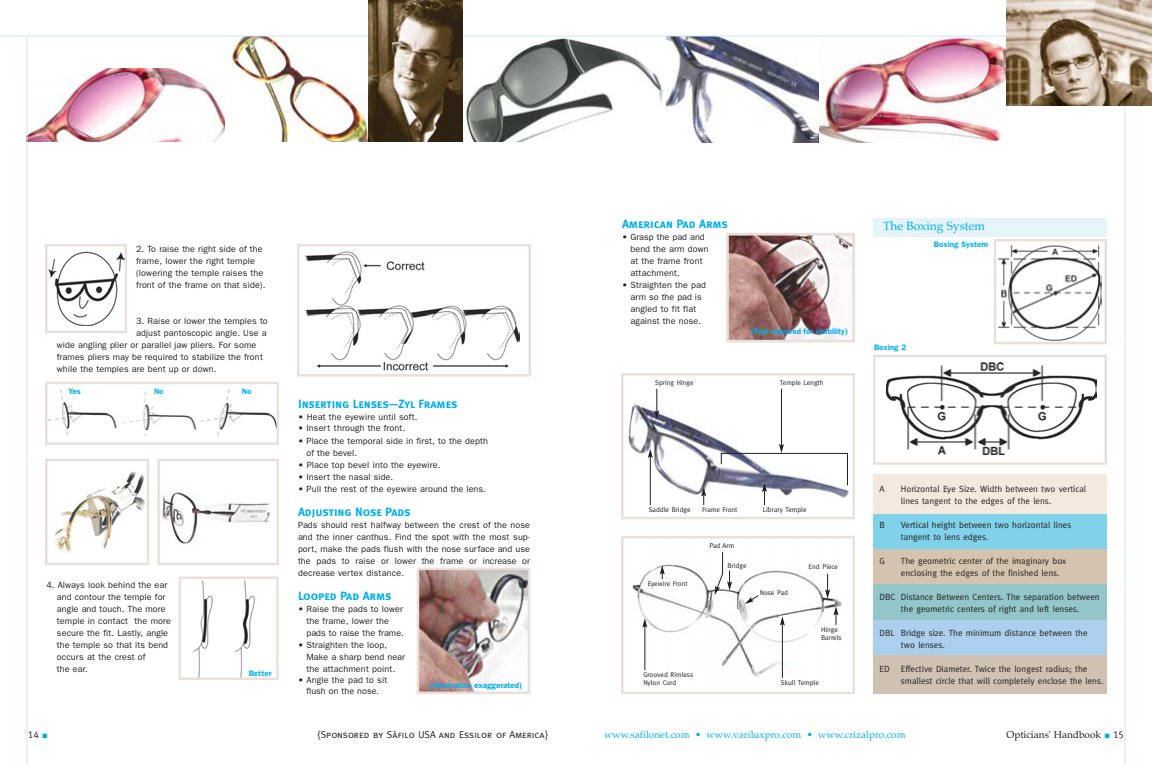
<style>
.page{position:relative;width:1152px;height:765px;background:#fff}
.page>*{position:absolute;margin:0;border:0;box-sizing:border-box;transform-origin:0 0}
.t1{font:12px "Meta Bold Caps";letter-spacing:-.005em;color:#00aeef}
.t2{font:12px "Palatino";color:#00aeef}
.t3{font:10px "Palatino";color:#00aeef}
.t4{font:10px "Meta Caps";color:#231f20}
.t5{font:10px "Palatino";color:#231f20}
.t6{font:9px/12px "Franklin Gothic";letter-spacing:.01em;color:#231f20}
.t7{font:9px/12px "Meta";color:#231f20}
.t8{font:600 8px "Franklin Gothic";color:#00aeef}
.t9{font:7px/8.4px "Meta";color:#231f20}
.s1{font-family:"Meta Bold Expert";font-size:6px;color:#00aeef}
.s2{font-family:"Meta Caps"}
</style>
<div class="page">
<img style="left:28px;top:69px;width:197px;height:73px">
<img style="left:231px;top:37px;width:137px;height:105px">
<img style="left:466px;top:38px;width:198px;height:104px">
<svg style="left:666px;top:37px;width:153px;height:105px"></svg>
<img style="left:819px;top:37px;width:188px;height:105px">
<img style="left:48px;top:251px;width:76px;height:74px">
<div style="left:45px;top:244px;width:82px;height:89px;border:2px solid #e9e1d9"></div>
<img style="left:305px;top:251px;width:215px;height:120px">
<div style="left:297px;top:244px;width:234px;height:133px;border:2px solid #e9e1d9"></div>
<img style="left:48px;top:390px;width:228px;height:47px">
<div style="left:45px;top:382px;width:234px;height:63px;border:2px solid #e9e1d9"></div>
<img style="left:420px;top:571px;width:107px;height:120px">
<div style="left:417px;top:568px;width:113px;height:126px;border:2px solid #e9e1d9"></div>
<img style="left:730px;top:237px;width:121px;height:102px">
<div style="left:726px;top:233px;width:129px;height:110px;border:3px solid #e9e1d9"></div>
<div style="left:873px;top:474px;width:234px;height:40px;background:#f4e9de"></div>
<div style="left:873px;top:514px;width:234px;height:36px;background:#80d2eb"></div>
<div style="left:873px;top:550px;width:234px;height:34px;background:#d4c4af"></div>
<div style="left:873px;top:584px;width:234px;height:39px;background:#92c6c9"></div>
<div style="left:873px;top:620px;width:234px;height:35px;background:#accfed"></div>
<div style="left:873px;top:655px;width:234px;height:39px;background:#cfc2b3"></div>
<div style="left:873px;top:218px;width:234px;height:18px;background:#e4f4f9"></div>
<img style="left:998px;top:246px;width:103px;height:94px">
<div style="left:994px;top:239px;width:113px;height:105px;border:2px solid #e9e1d9"></div>
<img style="left:626px;top:388px;width:223px;height:118px">
<div style="left:621px;top:373px;width:234px;height:146px;border:2px solid #e9e1d9"></div>
<img style="left:632px;top:564px;width:211px;height:114px">
<div style="left:621px;top:536px;width:234px;height:158px;border:2px solid #e9e1d9"></div>
<img style="left:887px;top:362px;width:210px;height:93px">
<div style="left:873px;top:355px;width:234px;height:110px;border:2px solid #e9e1d9"></div>
<img style="left:192px;top:580px;width:63px;height:97px">
<div style="left:179px;top:576px;width:100px;height:104px;border:2px solid #e9e1d9"></div>
<div style="left:68px;top:388px;width:31px;height:11px;background:#fff"></div>
<div style="left:153px;top:388px;width:31px;height:14px;background:#fff"></div>
<div style="left:241px;top:388px;width:31px;height:13px;background:#fff"></div>
<img style="left:53px;top:471px;width:93px;height:82px">
<div style="left:45px;top:459px;width:104px;height:106px;border:2px solid #e9e1d9"></div>
<img style="left:161px;top:486px;width:110px;height:59px">
<div style="left:157px;top:459px;width:122px;height:106px;border:2px solid #e9e1d9"></div>
<svg style="left:654px;top:389px;width:5px;height:31px"></svg>
<svg style="left:762px;top:483px;width:5px;height:22px"></svg>
<svg style="left:701px;top:487px;width:5px;height:18px"></svg>
<hr style="left:650px;top:456px;width:1px;height:49px;background:#231f20">
<svg style="left:648px;top:449px;width:5px;height:9px"></svg>
<hr style="left:644px;top:626px;width:1px;height:44px;background:#231f20">
<svg style="left:642px;top:618px;width:5px;height:10px"></svg>
<hr style="left:782px;top:624px;width:1px;height:54px;background:#231f20">
<svg style="left:780px;top:616px;width:5px;height:10px"></svg>
<svg style="left:745px;top:594px;width:15px;height:10px"></svg>
<svg style="left:825px;top:574px;width:5px;height:25px"></svg>
<svg style="left:833px;top:606px;width:5px;height:19px"></svg>
<hr style="left:847px;top:453px;width:1px;height:32px;background:#231f20">
<hr style="left:721px;top:453px;width:127px;height:1px;background:#231f20">
<svg style="left:660px;top:565px;width:5px;height:14px"></svg>
<svg style="left:715px;top:552px;width:17px;height:43px"></svg>
<hr style="left:781px;top:389px;width:1px;height:57px;background:#231f20">
<svg style="left:779px;top:444px;width:5px;height:9px"></svg>
<hr style="left:27px;top:36px;width:1px;height:729px;background:#c6eafb">
<hr style="left:1125px;top:36px;width:1px;height:729px;background:#c6eafb">
<hr style="left:0;top:36px;width:576px;height:1px;background:#c6eafb">
<img style="left:368px;top:0;width:95px;height:142px">
<hr style="left:576px;top:36px;width:576px;height:1px;background:#c6eafb">
<img style="left:1007px;top:0;width:145px;height:105px">
<p class="t6" style="left:136px;top:244px;width:131px">2. To raise the right side of the frame, lower the right temple (lowering the temple raises the front of the frame on that side).</p>
<p class="t6" style="left:136px;top:316px;width:133px">3. Raise or lower the temples to</p>
<p class="t6" style="left:136px;top:328px;width:132px">adjust pantoscopic angle. Use a</p>
<p class="t6" style="left:57px;top:340px;width:201px">wide angling plier or parallel jaw pliers. For some</p>
<p class="t6" style="left:57px;top:352px;width:208px">frames pliers may be required to stabilize the front</p>
<p class="t6" style="left:57px;top:364px;width:161px">while the temples are bent up or down.</p>
<p class="t8" style="left:69px;top:389px;width:14px">Yes</p>
<p class="t8" style="left:154px;top:389px;width:11px">No</p>
<p class="t8" style="left:242px;top:389px;width:11px">No</p>
<p class="t6" style="left:57px;top:580px;width:116px;text-indent:-11px">4. Always look behind the ear and contour the temple for angle and touch. The more temple in contact the more secure the fit. Lastly, angle the temple so that its bend occurs at the crest of<br>the ear.</p>
<p class="t8" style="left:249px;top:670px;width:24px">Better</p>
<h1 class="t1" style="left:298px;top:397px;width:161px">Inserting Lenses—Zyl Frames</h1>
<p class="t6" style="left:298px;top:412px;width:121px">• Heat the eyewire until soft.</p>
<p class="t6" style="left:298px;top:422px;width:109px">• Insert through the front.</p>
<p class="t6" style="left:306px;top:436px;width:183px;text-indent:-8px">• Place the temporal side in first, to the depth of the bevel.</p>
<p class="t6" style="left:298px;top:460px;width:144px">• Place top bevel into the eyewire.</p>
<p class="t6" style="left:298px;top:472px;width:97px">• Insert the nasal side.</p>
<p class="t6" style="left:298px;top:484px;width:189px">• Pull the rest of the eyewire around the lens.</p>
<h1 class="t1" style="left:298px;top:505px;width:114px">Adjusting Nose Pads</h1>
<p class="t6" style="left:298px;top:520px;width:234px;text-align:justify">Pads should rest halfway between the crest of the nose and the inner canthus. Find the spot with the most sup&shy;port, make the pads flush with the nose surface and use the pads to raise or lower the frame or increase or decrease vertex distance.</p>
<h1 class="t1" style="left:298px;top:589px;width:95px">Looped Pad Arms</h1>
<p class="t6" style="left:306px;top:604px;width:99px;text-indent:-8px">• Raise the pads to lower the frame, lower the pads to raise the frame.</p>
<p class="t6" style="left:306px;top:640px;width:100px;text-indent:-8px">• Straighten the loop,<br>Make a sharp bend near the attachment point.</p>
<p class="t6" style="left:298px;top:675px;width:91px;line-height:10.8px;text-align:center">• Angle the pad to sit flush on the nose.</p>
<p class="t8" style="left:430px;top:683px;width:94px">(Illustration exaggerated)</p>
<h1 class="t1" style="left:622px;top:217px;width:107px">American Pad Arms</h1>
<p class="t6" style="left:630px;top:232px;width:80px;text-indent:-8px">• Grasp the pad and bend the arm down at the frame front attachment.</p>
<p class="t6" style="left:622px;top:280px;width:86px;text-align:center">• Straighten the pad arm so the pad is angled to fit flat against the nose.</p>
<p class="t8" style="left:751px;top:329px;width:98px">(Pad removed for visibility)</p>
<p class="t9" style="left:655px;top:379px;width:40px">Spring Hinge</p>
<p class="t9" style="left:780px;top:379px;width:45px">Temple Length</p>
<h1 class="t2" style="left:883px;top:221px;width:104px">The Boxing System</h1>
<p class="t8" style="left:934px;top:241px;width:55px">Boxing System</p>
<p class="t8" style="left:874px;top:344px;width:34px">Boxing 2</p>
<p class="t9" style="left:649px;top:505px;width:43px">Saddle Bridge</p>
<p class="t9" style="left:702px;top:505px;width:37px">Frame Front</p>
<p class="t9" style="left:763px;top:505px;width:45px">Library Temple</p>
<p class="t9" style="left:648px;top:580px;width:41px">Eyewire Front</p>
<p class="t9" style="left:643px;top:671px;width:51px">Grooved Rimless<br>Nylon Cord</p>
<p class="t9" style="left:709px;top:542px;width:26px">Pad Arm</p>
<p class="t9" style="left:728px;top:562px;width:21px">Bridge</p>
<p class="t9" style="left:809px;top:563px;width:31px">End Piece</p>
<p class="t9" style="left:760px;top:589px;width:30px">Nose Pad</p>
<p class="t9" style="left:821px;top:626px;width:22px">Hinge<br>Barrels</p>
<p class="t9" style="left:781px;top:679px;width:39px">Skull Temple</p>
<p class="t7" style="left:901px;top:484px;width:187px">Horizontal Eye Size. Width between two vertical lines tangent to the edges of the lens.</p>
<p class="t7" style="left:901px;top:520px;width:172px">Vertical height between two horizontal lines tangent to lens edges.</p>
<p class="t7" style="left:901px;top:556px;width:167px">The geometric center of the imaginary box enclosing the edges of the finished lens.</p>
<p class="t7" style="left:901px;top:592px;width:200px">Distance Between Centers. The separation between the geometric centers of right and left lenses.</p>
<p class="t7" style="left:901px;top:628px;width:188px">Bridge size. The minimum distance between the two lenses.</p>
<p class="t7" style="left:901px;top:664px;width:204px">Effective Diameter. Twice the longest radius; the smallest circle that will completely enclose the lens.</p>
<p class="t7" style="left:880px;top:484px;width:7px">A</p>
<p class="t7" style="left:880px;top:520px;width:7px">B</p>
<p class="t7" style="left:880px;top:556px;width:7px">G</p>
<p class="t7" style="left:880px;top:592px;width:17px">DBC</p>
<p class="t7" style="left:880px;top:628px;width:17px">DBL</p>
<p class="t7" style="left:880px;top:664px;width:12px">ED</p>
<p class="t4" style="left:28px;top:729px;width:21px">14 <span class="s1">z</span></p>
<p class="t4" style="left:318px;top:729px;width:232px">{Sponsored by Sàfilo USA and Essilor of America}</p>
<p class="t3" style="left:604px;top:731px;width:303px">www.safilonet.com • www.variluxpro.com • www.crizalpro.com</p>
<p class="t5" style="left:1007px;top:731px;width:119px">Opticians' Handbook <span class="s1">z</span> <span class="s2">15</span></p>
</div>
